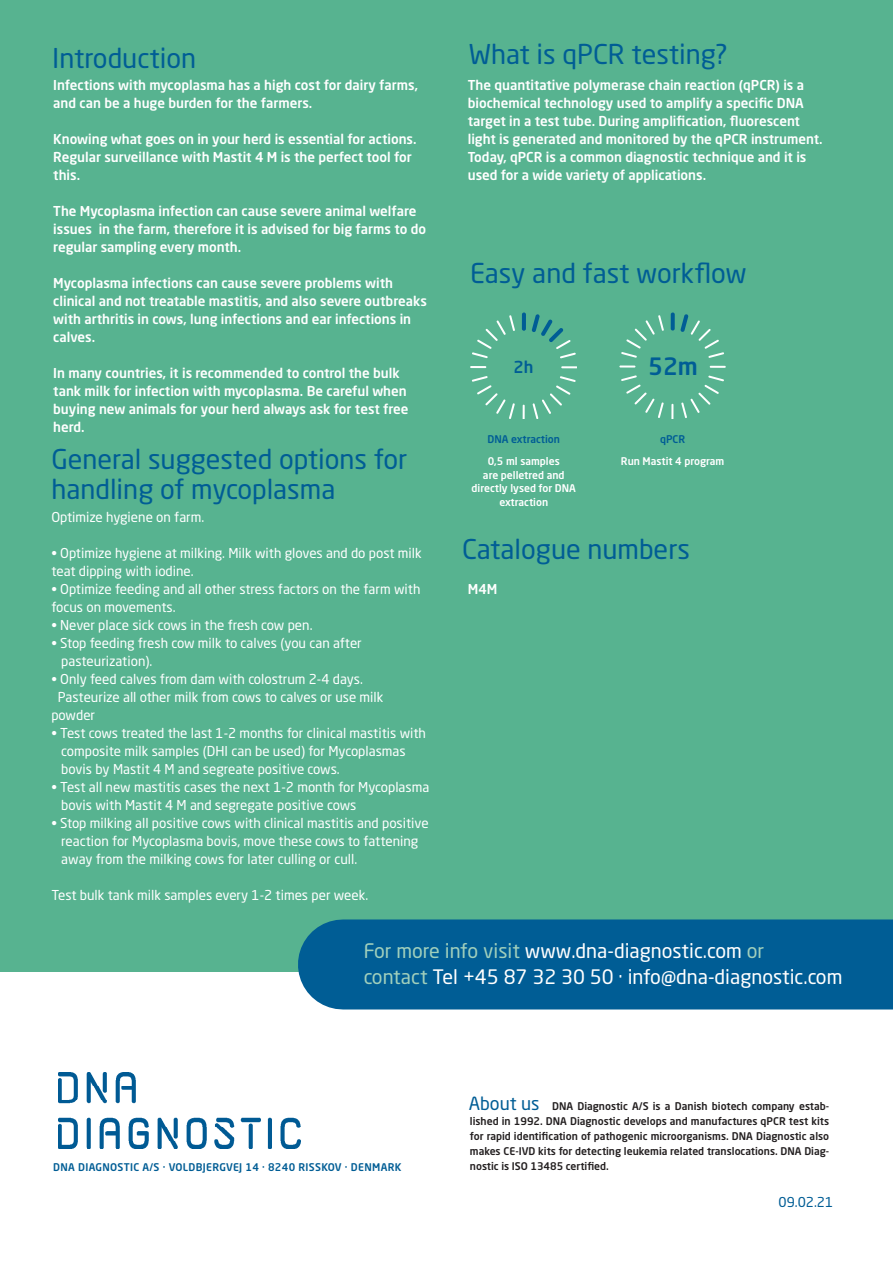
<style>
.page{position:relative;width:893px;height:1263px;background:#fff}
.page>*{position:absolute;margin:0;border:0;box-sizing:border-box;transform-origin:0 0}
.DNA_rubrik{font:27px "Neo Sans Pro";color:#005d95}
.t1{font:500 23.55px "Neo Sans Pro";color:#005d95}
.DNA_rubrik-2{font:19.8px/26px "Neo Sans Pro";color:#fff}
.DNA_rubrik-3{font:18px "Neo Sans Pro";color:#005d95}
.t2{font:500 16.35px "Neo Sans Pro";color:#005d95}
.DNA_brød{font:500 13.5px/18px "Neo Sans Pro";color:#fff}
.DNA_brød-2{font:13.5px/18px "Neo Sans Pro";color:#fff}
.DNA_rubrik-4{font:13.5px "Neo Sans Pro";color:#005d95}
.DNA_pagina{font:500 10.5px/15px "Neo Sans Pro";color:#231f20;text-align:justify}
.DNA_brød-3{font:500 10.5px/13.5px "Neo Sans Pro";color:#fff;text-align:center}
.DNA_brød-4{font:500 10.5px "Neo Sans Pro";letter-spacing:.03em;color:#005d95}
.DNA_brød-5{font:500 10.5px "Neo Sans Pro";color:#005d95}
.s1{color:#a0cfbc}
</style>
<div class="page">
<div style="left:0;top:0;width:893px;height:971px;background:#57b390"></div>
<img style="left:59px;top:1072px;width:242px;height:77px">
<div style="left:343px;top:919px;width:550px;height:90px;background:#005d95"></div>
<svg style="left:681px;top:375px;width:43px;height:43px"></svg>
<svg style="left:671px;top:404px;width:2px;height:14px"></svg>
<svg style="left:621px;top:375px;width:43px;height:43px"></svg>
<hr style="left:619px;top:365px;width:16px;height:3px;background:#fff">
<svg style="left:621px;top:315px;width:43px;height:43px"></svg>
<div style="left:671px;top:312px;width:4px;height:18px;border:2px solid #005d95"></div>
<svg style="left:672px;top:313px;width:52px;height:45px"></svg>
<svg style="left:710px;top:366px;width:16px;height:2px"></svg>
<svg style="left:532px;top:376px;width:44px;height:42px"></svg>
<svg style="left:523px;top:405px;width:2px;height:13px"></svg>
<svg style="left:472px;top:376px;width:43px;height:42px"></svg>
<svg style="left:471px;top:366px;width:15px;height:2px"></svg>
<svg style="left:472px;top:315px;width:43px;height:43px"></svg>
<div style="left:522px;top:312px;width:4px;height:19px;border:2px solid #005d95"></div>
<svg style="left:532px;top:314px;width:44px;height:44px"></svg>
<svg style="left:561px;top:366px;width:16px;height:2px"></svg>
<p class="DNA_rubrik" style="left:52px;top:41px;width:146px">Introduction</p>
<p class="DNA_rubrik" style="left:469px;top:38px;width:261px">What is qPCR testing?</p>
<p class="DNA_brød" style="left:53px;top:76px;width:366px">Infections with mycoplasma has a high cost for dairy farms, and can be a huge burden for the farmers.</p>
<p class="DNA_brød" style="left:53px;top:130px;width:365px">Knowing what goes on in your herd is essential for actions.<br>Regular surveillance with Mastit 4 M is the perfect tool for this.</p>
<p class="DNA_brød" style="left:53px;top:202px;width:374px">The Mycoplasma infection can cause severe animal welfare issues in the farm, therefore it is advised for big farms to do regular sampling every month.</p>
<p class="DNA_brød" style="left:53px;top:274px;width:375px">Mycoplasma infections can cause severe problems with clinical and not treatable mastitis, and also severe outbreaks with arthritis in cows, lung infections and ear infections in calves.</p>
<p class="DNA_brød" style="left:53px;top:364px;width:357px">In many countries, it is recommended to control the bulk tank milk for infection with mycoplasma. Be careful when buying new animals for your herd always ask for test free herd.</p>
<p class="DNA_rubrik" style="left:51px;top:442px;width:358px">General suggested options for</p>
<p class="DNA_rubrik" style="left:51px;top:472px;width:286px">handling of mycoplasma</p>
<p class="DNA_brød-2" style="left:51px;top:508px;width:155px">Optimize hygiene on farm.</p>
<p class="DNA_brød-2" style="left:51px;top:544px;width:372px">• Optimize hygiene at milking. Milk with gloves and do post milk teat dipping with iodine.</p>
<p class="DNA_brød-2" style="left:51px;top:580px;width:371px">• Optimize feeding and all other stress factors on the farm with focus on movements.</p>
<p class="DNA_brød-2" style="left:51px;top:616px;width:263px">• Never place sick cows in the fresh cow pen.</p>
<p class="DNA_brød-2" style="left:51px;top:634px;width:312px">• Stop feeding fresh cow milk to calves (you can after</p>
<p class="DNA_brød-2" style="left:61px;top:652px;width:93px">pasteurization).</p>
<p class="DNA_brød-2" style="left:51px;top:670px;width:313px">• Only feed calves from dam with colostrum 2-4 days.</p>
<p class="DNA_brød-2" style="left:51px;top:688px;width:334px;text-indent:7px">Pasteurize all other milk from cows to calves or use milk powder</p>
<p class="DNA_brød-2" style="left:61px;top:724px;width:366px;text-indent:-10px">• Test cows treated the last 1-2 months for clinical mastitis with composite milk samples (DHI can be used) for Mycoplasmas</p>
<p class="DNA_brød-2" style="left:61px;top:760px;width:280px">bovis by Mastit 4 M and segreate positive cows.</p>
<p class="DNA_brød-2" style="left:61px;top:778px;width:370px;text-indent:-10px">• Test all new mastitis cases the next 1-2 month for Mycoplasma bovis with Mastit 4 M and segregate positive cows</p>
<p class="DNA_brød-2" style="left:61px;top:814px;width:369px;text-indent:-10px">• Stop milking all positive cows with clinical mastitis and positive reaction for Mycoplasma bovis, move these cows to fattening away from the milking cows for later culling or cull.</p>
<p class="DNA_brød-2" style="left:51px;top:886px;width:318px">Test bulk tank milk samples every 1-2 times per week.</p>
<p class="DNA_brød" style="left:468px;top:76px;width:356px">The quantitative polymerase chain reaction (qPCR) is a biochemical technology used to amplify a specific DNA target in a test tube. During amplification, fluorescent light is generated and monitored by the qPCR instrument.<br>Today, qPCR is a common diagnostic technique and it is used for a wide variety of applications.</p>
<p class="DNA_rubrik" style="left:470px;top:257px;width:278px">Easy and fast workflow</p>
<p class="t2" style="left:513px;top:357px;width:21px">2h</p>
<p class="t1" style="left:648px;top:352px;width:51px">52m</p>
<p class="DNA_brød-5" style="left:488px;top:432px;width:74px">DNA extraction</p>
<p class="DNA_brød-3" style="left:472px;top:454px;width:106px">0,5 ml samples<br>are pelletred and directly lysed for DNA extraction</p>
<p class="DNA_brød-4" style="left:660px;top:432px;width:27px">qPCR</p>
<p class="DNA_brød-3" style="left:621px;top:454px;width:105px">Run Mastit 4 program</p>
<p class="DNA_rubrik" style="left:462px;top:533px;width:230px">Catalogue numbers</p>
<p class="DNA_brød" style="left:468px;top:580px;width:31px">M4M</p>
<p class="DNA_rubrik-2" style="left:364px;top:937px;width:480px"><span class="s1">For more info visit</span> www.dna-diagnostic.com <span class="s1">or<br>contact</span> Tel +45 87 32 30 50 · info@dna-diagnostic.com</p>
<p class="DNA_brød-4" style="left:53px;top:1161px;width:350px">DNA DIAGNOSTIC A/S · VOLDBJERGVEJ 14 · 8240 RISSKOV · DENMARK</p>
<p class="DNA_rubrik-3" style="left:469px;top:1092px;width:72px">About us</p>
<p class="DNA_pagina" style="left:470px;top:1098px;width:361px;text-indent:82px">DNA Diagnostic A/S is a Danish biotech company estab&shy;lished in 1992. DNA Diagnostic develops and manufactures qPCR test kits for rapid identification of pathogenic microorganisms. DNA Diagnostic also makes CE-IVD kits for detecting leukemia related translocations. DNA Diag&shy;nostic is ISO 13485 certified.</p>
<p class="DNA_rubrik-4" style="left:778px;top:1193px;width:56px">09.02.21</p>
</div>
